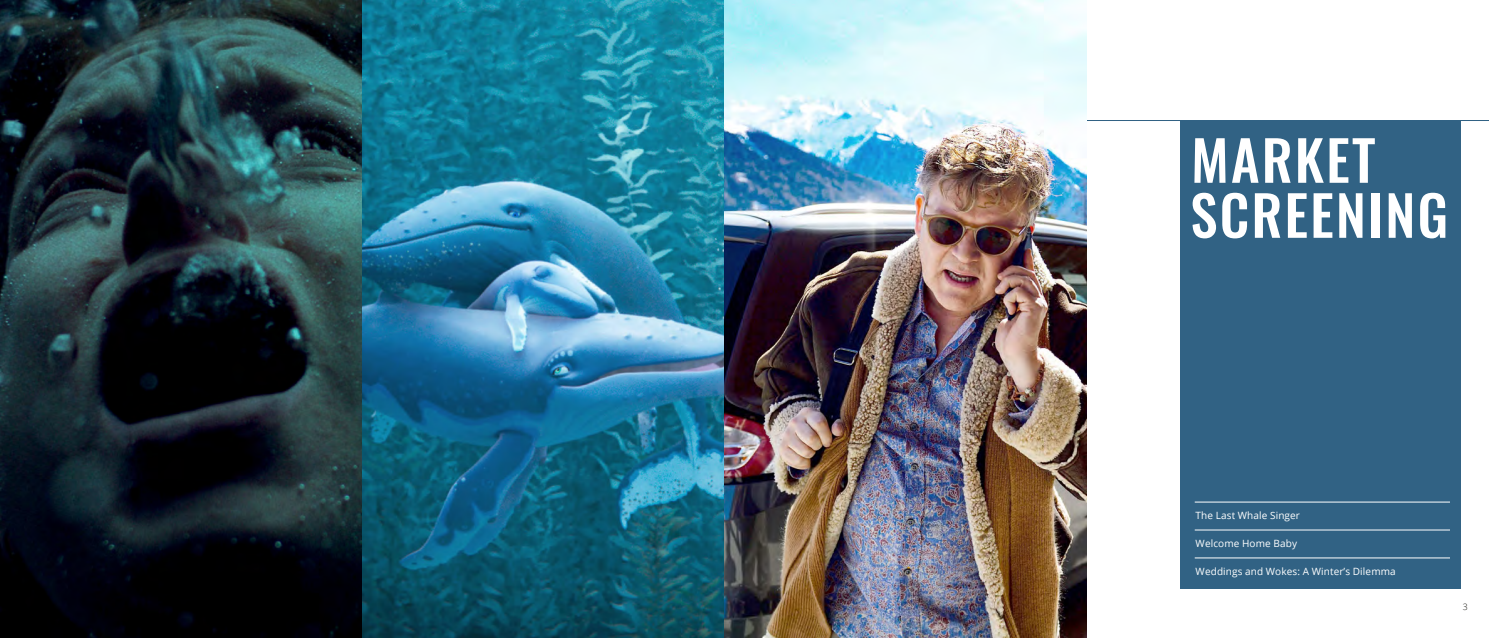
<style>
.page{position:relative;width:1489px;height:638px;background:#fff}
.page>*{position:absolute;margin:0;border:0;box-sizing:border-box;transform-origin:0 0}
.GS_INTRO_Rubrik{font:500 55px/55px "Oswald";letter-spacing:.04em;color:#fff}
.t1{font:10px "Open Sans";letter-spacing:.015em;color:#fff}
.Pagina__Liste{font:300 8.75px "Open Sans";color:#12120d}
</style>
<div class="page">
<div style="left:1180px;top:120px;width:280px;height:469px;background:#316284"></div>
<hr style="left:1086px;top:120px;width:402px;height:1px;background:#316284">
<img style="left:0;top:0;width:362px;height:638px">
<img style="left:362px;top:0;width:362px;height:638px">
<img style="left:724px;top:0;width:362px;height:638px">
<hr style="left:1194px;top:502px;width:255px;height:1px;background:#fff">
<hr style="left:1194px;top:530px;width:255px;height:1px;background:#fff">
<hr style="left:1194px;top:557px;width:255px;height:1px;background:#fff">
<p class="GS_INTRO_Rubrik" style="left:1190px;top:136px;width:259px">MARKET<br>SCREENING</p>
<p class="t1" style="left:1195px;top:509px;width:106px">The Last Whale Singer</p>
<p class="t1" style="left:1195px;top:537px;width:103px">Welcome Home Baby</p>
<p class="t1" style="left:1195px;top:565px;width:202px">Weddings and Wokes: A Winter’s Dilemma</p>
<p class="Pagina__Liste" style="left:1462px;top:600px;width:6px">3</p>
</div>
